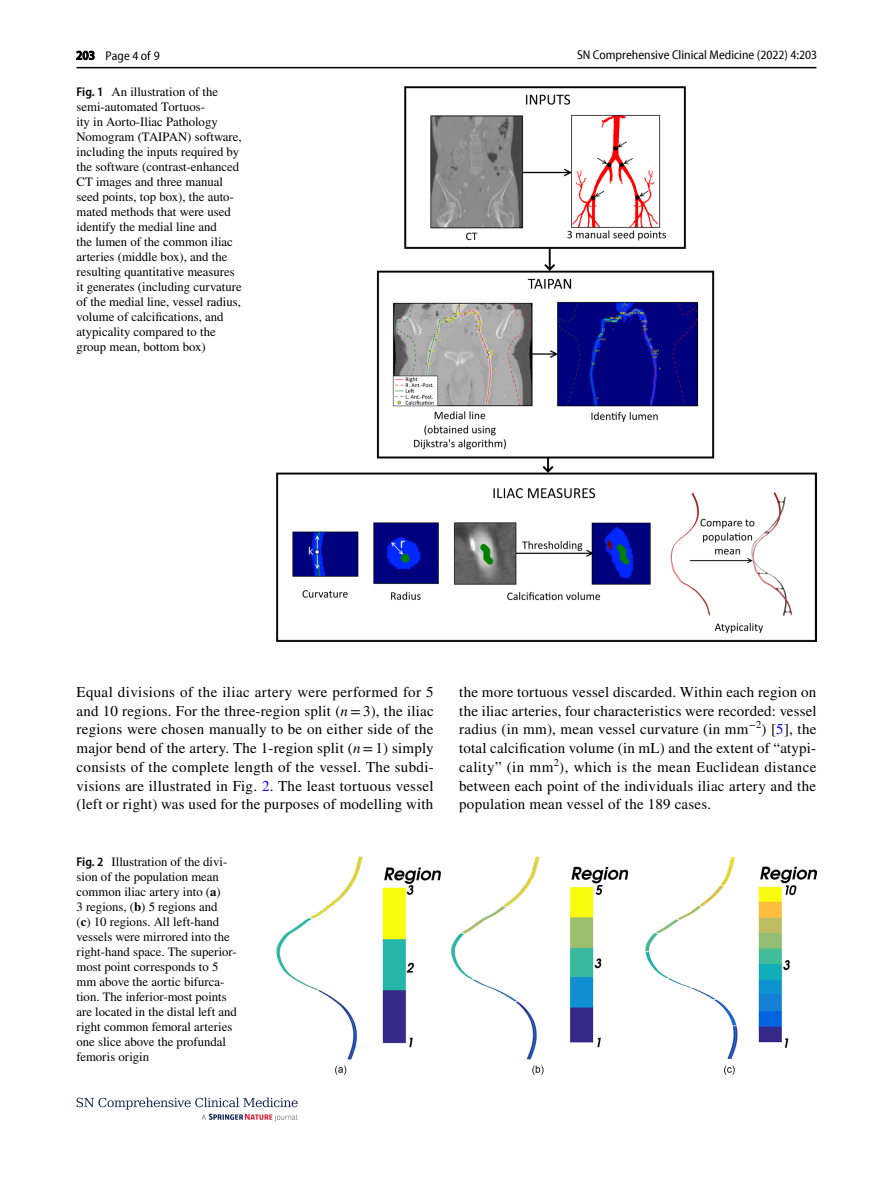
<style>
.page{position:relative;width:893px;height:1187px;background:#fff}
.page>*{position:absolute;margin:0;border:0;box-sizing:border-box;transform-origin:0 0}
.t1{font:15px/18.8px "STIX";letter-spacing:.015em;color:#000;text-align:justify}
.t2{font:12.75px/15px "STIX";color:#000}
.t3{font:semi-condensed 12.75px "Myriad Pro Unic";color:#000}
.t4{font:12.75px "Myriad Pro Unic Semi Condensed 3";color:#000}
.s1{font-family:"Myriad Pro Semibold Semi Cn 2"}
.s2{font-family:"Myriad Pro Semi Cn 3"}
.s3{font-family:"Myriad Pro";font-stretch:semi-condensed}
.s4{font-family:"Myriad Pro";font-weight:600;font-stretch:semi-condensed}
.s5{font-family:"Myriad Pro"}
.s6{font-style:italic}
.s7{color:#00f}
.s8{font-weight:700}
</style>
<div class="page">
<hr style="left:77px;top:67px;width:739px;height:1px;background:#000">
<svg style="left:77px;top:1097px;width:221px;height:24px"></svg>
<img style="left:276px;top:87px;width:540px;height:554px">
<img style="left:276px;top:856px;width:540px;height:217px">
<p class="t4" style="left:76px;top:51px;width:85px"><span class="s1">203</span> Page <span class="s2">4</span> of <span class="s3">9</span></p>
<p class="t2" style="left:77px;top:85px;width:167px"><span class="s4">Fig. 1</span> An illustration of the semi-automated Tortuos-<br>ity in Aorto-Iliac Pathology<br>Nomogram (TAIPAN) software, including the inputs required by the software (contrast-enhanced<br>CT images and three manual seed points, top box), the auto&shy;mated methods that were used identify the medial line and<br>the lumen of the common iliac arteries (middle box), and the resulting quantitative measures it generates (including curvature of the medial line, vessel radius, volume of calcifications, and atypicality compared to the group mean, bottom box)</p>
<p class="t3" style="left:577px;top:50px;width:242px">SN Comprehensive Clinical Medicine (2022) 4:<span class="s5">203</span></p>
<p class="t1" style="left:77px;top:683px;width:359px">Equal divisions of the iliac artery were performed for 5 and 10 regions. For the three-region split (<span class="s6">n</span>=3), the iliac regions were chosen manually to be on either side of the major bend of the artery. The 1-region split (<span class="s6">n</span>=1) simply consists of the complete length of the vessel. The subdi&shy;visions are illustrated in Fig. <span class="s7">2</span>. The least tortuous vessel (left or right) was used for the purposes of modelling with</p>
<p class="t1" style="left:459px;top:683px;width:359px">the more tortuous vessel discarded. Within each region on the iliac arteries, four characteristics were recorded: vessel radius (in mm), mean vessel curvature (in mm<sup>−2</sup>) [<span class="s7">5</span>], the total calcification volume (in mL) and the extent of “atypi&shy;cality” (in mm<sup>2</sup>), which is the mean Euclidean distance between each point of the individuals iliac artery and the population mean vessel of the 189 cases.</p>
<p class="t2" style="left:77px;top:855px;width:162px"><span class="s4">Fig. 2</span> Illustration of the divi&shy;sion of the population mean common iliac artery into (<span class="s8">a</span>)<br>3 regions, (<span class="s8">b</span>) 5 regions and<br>(<span class="s8">c</span>) 10 regions. All left-hand vessels were mirrored into the right-hand space. The superior&shy;most point corresponds to 5 mm above the aortic bifurca&shy;tion. The inferior-most points are located in the distal left and right common femoral arteries one slice above the profundal femoris origin</p>
</div>
